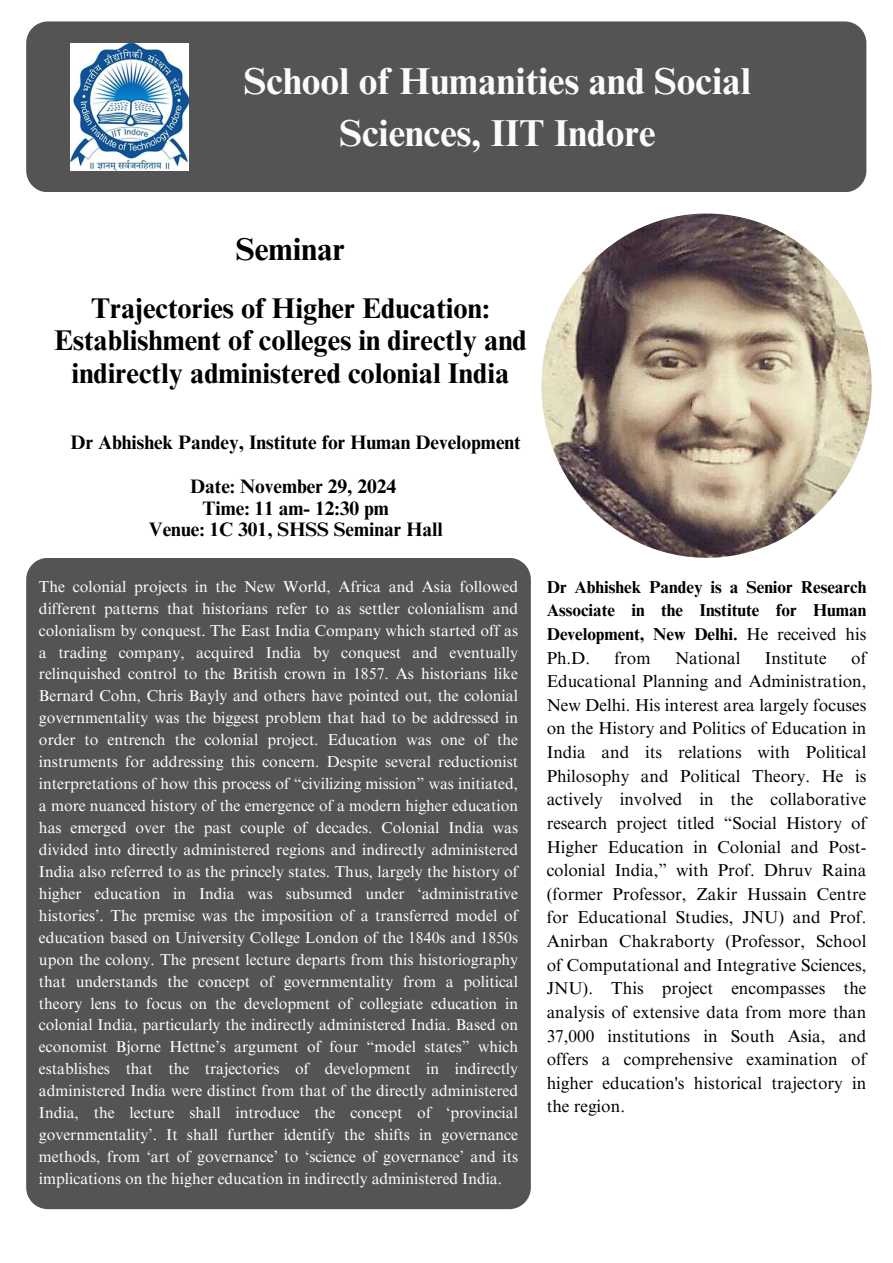
<style>
.page{position:relative;width:893px;height:1263px;background:#fff}
.page>*{position:absolute;margin:0;border:0;box-sizing:border-box;transform-origin:0 0}
.t1{font:700 37.5px/52.3px "Times NRMT Pro";color:#fbfbfb;text-align:center}
.t2{font:700 31.5px "Times NRMT Pro";color:#000}
.t3{font:700 28.5px/32.6px "Times NRMT Pro";color:#000;text-align:center}
.t4{font:700 19.5px/21.9px "Times NRMT Pro";color:#000;text-align:center}
.t5{font:17.25px/23.6px "Times NRMT Pro";color:#000;text-align:justify}
.t6{font:700 17.25px/23.6px "Times NRMT Pro";color:#000;text-align:justify}
.t7{font:15.75px/21.9px "Times NRMT Pro";color:#fff;text-align:justify}
.s1{font-weight:400}
</style>
<div class="page">
<div style="left:26px;top:21px;width:840px;height:171px;background:#545454;border-radius:22px"></div>
<div style="left:26px;top:558px;width:505px;height:651px;background:#545454;border-radius:22px"></div>
<img style="left:70px;top:44px;width:118px;height:127px">
<img style="left:541px;top:214px;width:330px;height:344px;border-radius:50%">
<p class="t1" style="left:244px;top:60px;width:508px">School of Humanities and Social<br>Sciences, IIT Indore</p>
<h2 class="t2" style="left:236px;top:238px;width:111px">Seminar</h2>
<h3 class="t3" style="left:54px;top:295px;width:474px">Trajectories of Higher Education:<br>Establishment of colleges in directly and indirectly administered colonial India</h3>
<p class="t4" style="left:71px;top:433px;width:452px">Dr Abhishek Pandey, Institute for Human Development</p>
<h2 class="t4" style="left:149px;top:477px;width:295px">Date: November 29, 2024<br>Time: 11 am- 12:30 pm<br>Venue: 1C 301, SHSS Seminar Hall</h2>
<h3 class="t7" style="left:39px;top:577px;width:480px">The colonial projects in the New World, Africa and Asia followed different patterns that historians refer to as settler colonialism and colonialism by conquest. The East India Company which started off as a trading company, acquired India by conquest and eventually relinquished control to the British crown in 1857. As historians like Bernard Cohn, Chris Bayly and others have pointed out, the colonial governmentality was the biggest problem that had to be addressed in order to entrench the colonial project. Education was one of the instruments for addressing this concern. Despite several reductionist interpretations of how this process of “civilizing mission” was initiated, a more nuanced history of the emergence of a modern higher education has emerged over the past couple of decades. Colonial India was divided into directly administered regions and indirectly administered India also referred to as the princely states. Thus, largely the history of higher education in India was subsumed under ‘administrative histories’. The premise was the imposition of a transferred model of education based on University College London of the 1840s and 1850s upon the colony. The present lecture departs from this historiography that understands the concept of governmentality from a political theory lens to focus on the development of collegiate education in colonial India, particularly the indirectly administered India. Based on economist Bjorne Hettne’s argument of four “model states” which establishes that the trajectories of development in indirectly administered India were distinct from that of the directly administered India, the lecture shall introduce the concept of ‘provincial governmentality’. It shall further identify the shifts in governance methods, from ‘art of governance’ to ‘science of governance’ and its implications on the higher education in indirectly administered India.</h3>
<p class="t6" style="left:547px;top:577px;width:321px">Dr Abhishek Pandey is a Senior Research Associate in the Institute for Human Development, New Delhi. <span class="s1">He received his Ph.D.</span></p>
<p class="t5" style="left:614px;top:648px;width:38px">from</p>
<p class="t5" style="left:675px;top:648px;width:67px">National</p>
<p class="t5" style="left:765px;top:648px;width:63px">Institute</p>
<p class="t5" style="left:547px;top:648px;width:321px;text-indent:304px">of Educational Planning and Administration, New Delhi. His interest area largely focuses on the History and Politics of Education in India and its relations with Political Philosophy and Political Theory. He is actively involved in the collaborative research project titled “Social History of Higher Education in Colonial and Post&shy;colonial India,” with Prof. Dhruv Raina (former Professor, Zakir Hussain Centre for Educational Studies, JNU) and Prof.<br>Anirban Chakraborty (Professor, School of Computational and Integrative Sciences, JNU). This project encompasses the analysis of extensive data from more than 37,000 institutions in South Asia, and offers a comprehensive examination of higher education's historical trajectory in the region.</p>
</div>
